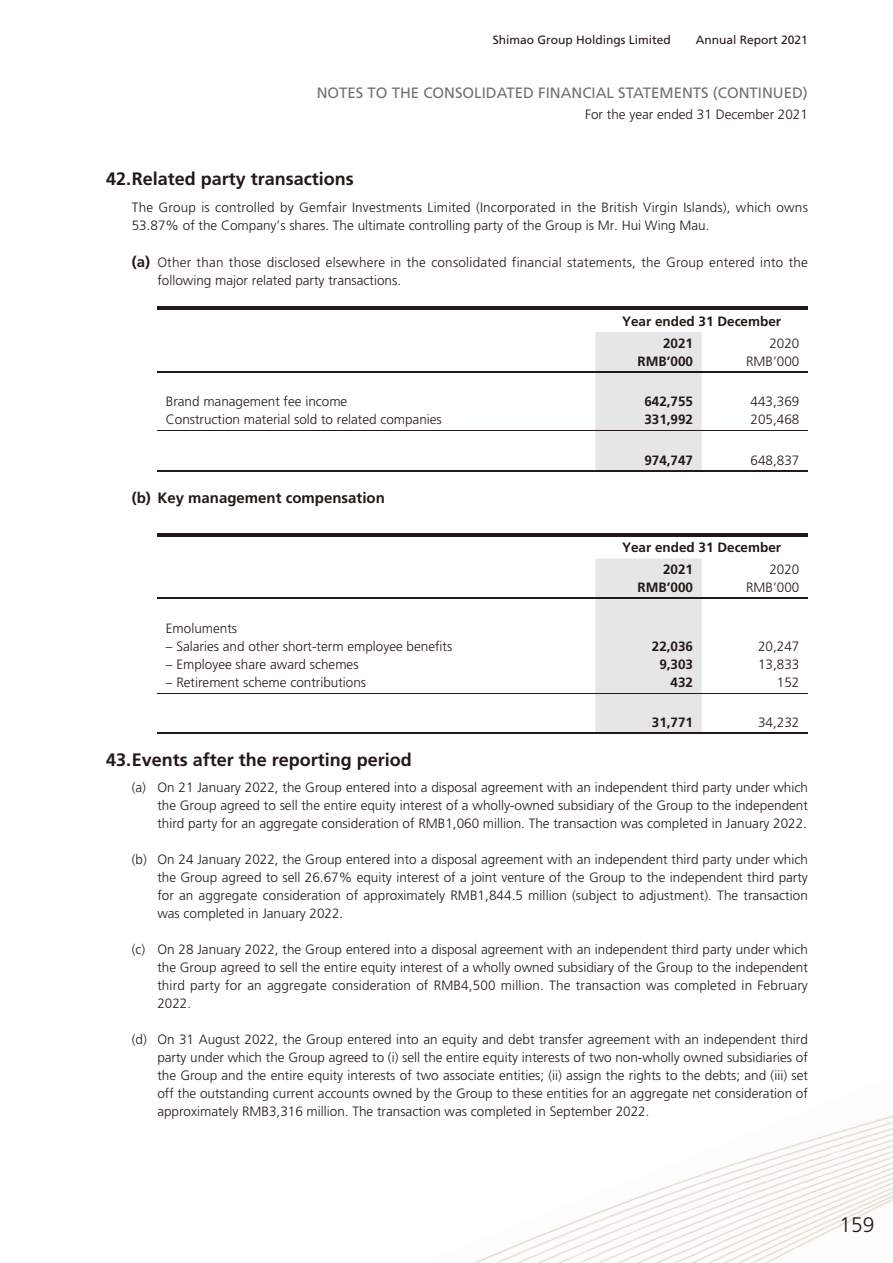
<style>
.page{position:relative;width:893px;height:1263px;background:#fff}
.page>*{position:absolute;margin:0;border:0;box-sizing:border-box;transform-origin:0 0}
.t1{font:300 21px "Frutiger LT Std";color:#231916}
.t2{font:700 18px "Frutiger LT Std";color:#231916}
.t3{font:15px "Frutiger LT Std";color:#717171}
.t4{font:700 15px "Frutiger LT Std";color:#231916}
.t5{font:300 13.5px/18px "Frutiger LT Std";color:#231916;text-align:justify}
.t6{font:700 13.5px/22.2px "Frutiger LT Std";color:#231916}
.t7{font:12px "Frutiger LT Std";color:#231916}
.s1{font-weight:700;font-size:15px}
</style>
<div class="page">
<img style="left:484px;top:1115px;width:409px;height:148px">
<img style="left:602px;top:1161px;width:291px;height:102px">
<img style="left:770px;top:1228px;width:123px;height:35px">
<div style="left:595px;top:332px;width:107px;height:138px;background:#e6e6e7"></div>
<hr style="left:157px;top:307px;width:651px;height:3px;background:#231916">
<hr style="left:157px;top:371px;width:651px;height:2px;background:#231916">
<hr style="left:157px;top:430px;width:651px;height:1px;background:#231916">
<hr style="left:157px;top:470px;width:651px;height:2px;background:#231916">
<div style="left:595px;top:559px;width:107px;height:174px;background:#e6e6e7"></div>
<hr style="left:157px;top:533px;width:651px;height:3px;background:#231916">
<hr style="left:157px;top:598px;width:651px;height:1px;background:#231916">
<hr style="left:157px;top:693px;width:651px;height:1px;background:#231916">
<hr style="left:157px;top:733px;width:651px;height:1px;background:#231916">
<p class="t7" style="left:493px;top:34px;width:180px">Shimao Group Holdings Limited</p>
<p class="t7" style="left:696px;top:34px;width:114px">Annual Report 2021</p>
<p class="t3" style="left:317px;top:85px;width:493px">NOTES TO THE CONSOLIDATED FINANCIAL STATEMENTS (CONTINUED)</p>
<p class="t5" style="left:585px;top:106px;width:224px">For the year ended 31 December 2021</p>
<h2 class="t2" style="left:106px;top:170px;width:249px">42. Related party transactions</h2>
<p class="t5" style="left:132px;top:199px;width:678px">The Group is controlled by Gemfair Investments Limited (Incorporated in the British Virgin Islands), which owns<br>53.87% of the Company’s shares. The ultimate controlling party of the Group is Mr. Hui Wing Mau.</p>
<p class="t5" style="left:157px;top:254px;width:652px;text-indent:-26px"><span class="s1">(a)</span> Other than those disclosed elsewhere in the consolidated financial statements, the Group entered into the following major related party transactions.</p>
<p class="t6" style="left:663px;top:310px;width:120px;text-indent:-41px">Year ended 31 December<br>2021</p>
<p class="t5" style="left:769px;top:335px;width:32px">2020</p>
<p class="t6" style="left:638px;top:351px;width:57px">RMB’000</p>
<p class="t5" style="left:746px;top:353px;width:55px">RMB’000</p>
<p class="t5" style="left:166px;top:393px;width:183px">Brand management fee income</p>
<p class="t6" style="left:644px;top:391px;width:50px">642,755</p>
<p class="t5" style="left:751px;top:393px;width:50px">443,369</p>
<p class="t5" style="left:166px;top:411px;width:278px">Construction material sold to related companies</p>
<p class="t6" style="left:644px;top:409px;width:50px">331,992</p>
<p class="t5" style="left:751px;top:411px;width:50px">205,468</p>
<p class="t6" style="left:644px;top:450px;width:50px">974,747</p>
<p class="t5" style="left:751px;top:452px;width:50px">648,837</p>
<p class="t4" style="left:132px;top:491px;width:255px">(b) Key management compensation</p>
<p class="t6" style="left:663px;top:537px;width:120px;text-indent:-41px">Year ended 31 December<br>2021</p>
<p class="t5" style="left:769px;top:561px;width:32px">2020</p>
<p class="t6" style="left:638px;top:577px;width:57px">RMB’000</p>
<p class="t5" style="left:746px;top:579px;width:55px">RMB’000</p>
<p class="t5" style="left:166px;top:620px;width:73px">Emoluments</p>
<p class="t5" style="left:166px;top:638px;width:288px">– Salaries and other short-term employee benefits</p>
<p class="t6" style="left:652px;top:636px;width:43px">22,036</p>
<p class="t5" style="left:758px;top:638px;width:43px">20,247</p>
<p class="t5" style="left:166px;top:656px;width:194px">– Employee share award schemes</p>
<p class="t6" style="left:659px;top:654px;width:35px">9,303</p>
<p class="t5" style="left:758px;top:656px;width:43px">13,833</p>
<p class="t5" style="left:166px;top:674px;width:202px">– Retirement scheme contributions</p>
<p class="t6" style="left:671px;top:672px;width:24px">432</p>
<p class="t5" style="left:777px;top:674px;width:24px">152</p>
<p class="t6" style="left:652px;top:712px;width:43px">31,771</p>
<p class="t5" style="left:758px;top:714px;width:43px">34,232</p>
<h2 class="t2" style="left:106px;top:750px;width:307px">43. Events after the reporting period</h2>
<p class="t5" style="left:157px;top:779px;width:652px;text-indent:-26px">(a) On 21 January 2022, the Group entered into a disposal agreement with an independent third party under which the Group agreed to sell the entire equity interest of a wholly-owned subsidiary of the Group to the independent third party for an aggregate consideration of RMB1,060 million. The transaction was completed in January 2022.</p>
<p class="t5" style="left:157px;top:851px;width:652px;text-indent:-26px">(b) On 24 January 2022, the Group entered into a disposal agreement with an independent third party under which the Group agreed to sell 26.67% equity interest of a joint venture of the Group to the independent third party for an aggregate consideration of approximately RMB1,844.5 million (subject to adjustment). The transaction was completed in January 2022.</p>
<p class="t5" style="left:157px;top:941px;width:652px;text-indent:-26px">(c) On 28 January 2022, the Group entered into a disposal agreement with an independent third party under which the Group agreed to sell the entire equity interest of a wholly owned subsidiary of the Group to the independent third party for an aggregate consideration of RMB4,500 million. The transaction was completed in February 2022.</p>
<p class="t5" style="left:157px;top:1031px;width:652px;text-indent:-26px">(d) On 31 August 2022, the Group entered into an equity and debt transfer agreement with an independent third party under which the Group agreed to (i) sell the entire equity interests of two non-wholly owned subsidiaries of the Group and the entire equity interests of two associate entities; (ii) assign the rights to the debts; and (iii) set off the outstanding current accounts owned by the Group to these entities for an aggregate net consideration of approximately RMB3,316 million. The transaction was completed in September 2022.</p>
<h1 class="t1" style="left:839px;top:1215px;width:37px">159</h1>
</div>
